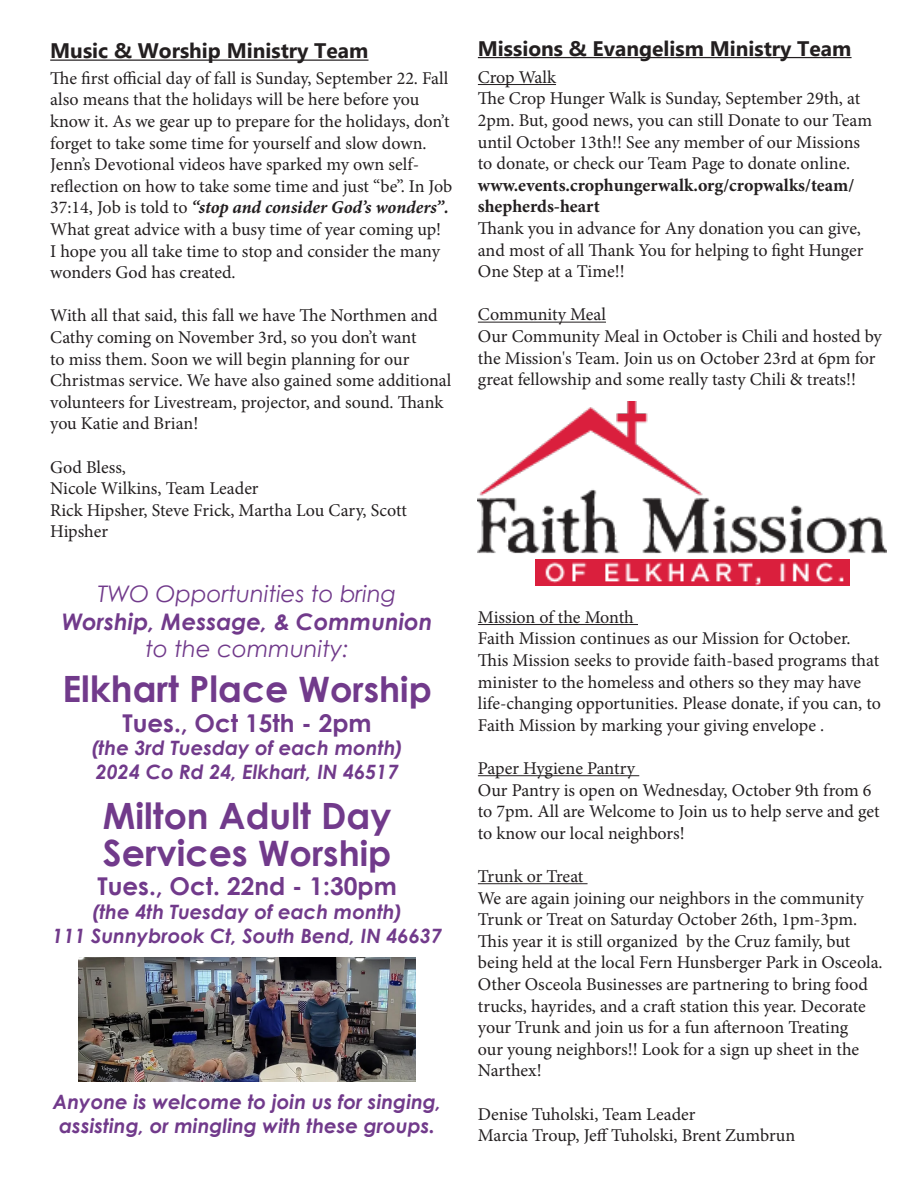
<style>
.page{position:relative;width:918px;height:1188px;background:#fff}
.page>*{position:absolute;margin:0;border:0;box-sizing:border-box;transform-origin:0 0}
.t1{font:700 36.3px/37.5px "Century Gothic";color:#713a8b}
.t2{font:700 24.6px "Century Gothic";color:#713a8b}
.t3{font:italic 700 22.8px/27.5px "Century Gothic";color:#713a8b;text-align:center}
.t4{font:italic 22.8px "Century Gothic";color:#713a8b}
.t5{font:700 21px "Gadugi";color:#231f20}
.t6{font:italic 700 19.8px/23.7px "Century Gothic";color:#713a8b}
.t7{font:18px/21.6px "Minion Pro";letter-spacing:-.005em;color:#231f20}
.s1{font-weight:700;font-style:italic}
.s2{font-weight:400}
.s3{font-size:35.1px}
.s4{font-weight:700}
</style>
<div class="page">
<hr style="left:478px;top:84px;width:78px;height:1px;background:#231f20">
<hr style="left:478px;top:322px;width:128px;height:1px;background:#231f20">
<hr style="left:478px;top:624px;width:160px;height:1px;background:#231f20">
<hr style="left:478px;top:775px;width:161px;height:1px;background:#231f20">
<hr style="left:478px;top:883px;width:110px;height:1px;background:#231f20">
<hr style="left:478px;top:57px;width:374px;height:1px;background:#231f20">
<hr style="left:50px;top:60px;width:319px;height:1px;background:#231f20">
<img style="left:79px;top:957px;width:336px;height:125px">
<img style="left:478px;top:402px;width:409px;height:184px">
<p class="t5" style="left:50px;top:38px;width:320px">Music &amp; Worship Ministry Team</p>
<p class="t7" style="left:50px;top:67px;width:404px">The first official day of fall is Sunday, September 22. Fall also means that the holidays will be here before you know it. As we gear up to prepare for the holidays, don’t forget to take some time for yourself and slow down.<br>Jenn’s Devotional videos have sparked my own self&shy;reflection on how to take some time and just “be”. In Job 37:14, Job is told to <span class="s1">“stop and consider God’s wonders”.<br></span>What great advice with a busy time of year coming up!<br>I hope you all take time to stop and consider the many wonders God has created.</p>
<p class="t7" style="left:50px;top:305px;width:403px">With all that said, this fall we have The Northmen and Cathy coming on November 3rd, so you don’t want<br>to miss them. Soon we will begin planning for our Christmas service. We have also gained some additional volunteers for Livestream, projector, and sound. Thank you Katie and Brian!</p>
<p class="t7" style="left:50px;top:456px;width:77px">God Bless,</p>
<p class="t7" style="left:50px;top:478px;width:210px">Nicole Wilkins, Team Leader</p>
<p class="t7" style="left:50px;top:499px;width:358px">Rick Hipsher, Steve Frick, Martha Lou Cary, Scott<br>Hipsher</p>
<p class="t3" style="left:62px;top:579px;width:372px"><span class="s2">TWO Opportunities to bring<br></span>Worship, Message, &amp; Communion</p>
<p class="t4" style="left:146px;top:633px;width:205px">to the community:</p>
<p class="t1" style="left:62px;top:669px;width:371px">Elkhart Place <span class="s3">Worship</span></p>
<p class="t2" style="left:123px;top:704px;width:251px">Tues., Oct 15th - 2pm</p>
<p class="t6" style="left:91px;top:735px;width:314px">(the 3rd Tuesday of each month)<br>2024 Co Rd 24, Elkhart, IN 46517</p>
<p class="t1" style="left:103px;top:795px;width:290px">Milton Adult Day<br>Services <span class="s3">Worship</span></p>
<p class="t2" style="left:98px;top:868px;width:301px">Tues., Oct. 22nd - 1:30pm</p>
<p class="t6" style="left:92px;top:899px;width:312px">(the 4th Tuesday of each month)</p>
<p class="t6" style="left:52px;top:923px;width:391px">111 Sunnybrook Ct, South Bend, IN 46637</p>
<p class="t6" style="left:53px;top:1089px;width:390px;text-align:center">Anyone is welcome to join us for singing, assisting, or mingling with these groups.</p>
<p class="t5" style="left:478px;top:36px;width:375px">Missions &amp; Evangelism Ministry Team</p>
<p class="t7" style="left:478px;top:66px;width:80px">Crop Walk</p>
<p class="t7" style="left:478px;top:88px;width:396px">The Crop Hunger Walk is Sunday, September 29th, at 2pm. But, good news, you can still Donate to our Team until October 13th!! See any member of our Missions to donate, or check our Team Page to donate online. <span class="s4">www.events.crophungerwalk.org/cropwalks/team/ shepherds-heart</span></p>
<p class="t7" style="left:478px;top:217px;width:387px">Thank you in advance for Any donation you can give, and most of all Thank You for helping to fight Hunger<br>One Step at a Time!!</p>
<p class="t7" style="left:478px;top:304px;width:130px">Community Meal</p>
<p class="t7" style="left:478px;top:325px;width:405px">Our Community Meal in October is Chili and hosted by the Mission's Team. Join us on October 23rd at 6pm for great fellowship and some really tasty Chili &amp; treats!!</p>
<p class="t7" style="left:478px;top:606px;width:158px">Mission of the Month</p>
<p class="t7" style="left:478px;top:628px;width:405px">Faith Mission continues as our Mission for October.<br>This Mission seeks to provide faith-based programs that minister to the homeless and others so they may have life-changing opportunities. Please donate, if you can, to Faith Mission by marking your giving envelope .</p>
<p class="t7" style="left:478px;top:757px;width:159px">Paper Hygiene Pantry</p>
<p class="t7" style="left:478px;top:779px;width:403px">Our Pantry is open on Wednesday, October 9th from 6 to 7pm. All are Welcome to Join us to help serve and get to know our local neighbors!</p>
<p class="t7" style="left:478px;top:865px;width:107px">Trunk or Treat</p>
<p class="t7" style="left:478px;top:887px;width:406px">We are again joining our neighbors in the community Trunk or Treat on Saturday October 26th, 1pm-3pm.<br>This year it is still organized by the Cruz family, but being held at the local Fern Hunsberger Park in Osceola.<br>Other Osceola Businesses are partnering to bring food trucks, hayrides, and a craft station this year. Decorate your Trunk and join us for a fun afternoon Treating<br>our young neighbors!! Look for a sign up sheet in the Narthex!</p>
<p class="t7" style="left:478px;top:1103px;width:219px">Denise Tuholski, Team Leader</p>
<p class="t7" style="left:478px;top:1125px;width:319px">Marcia Troup, Jeff Tuholski, Brent Zumbrun</p>
</div>
